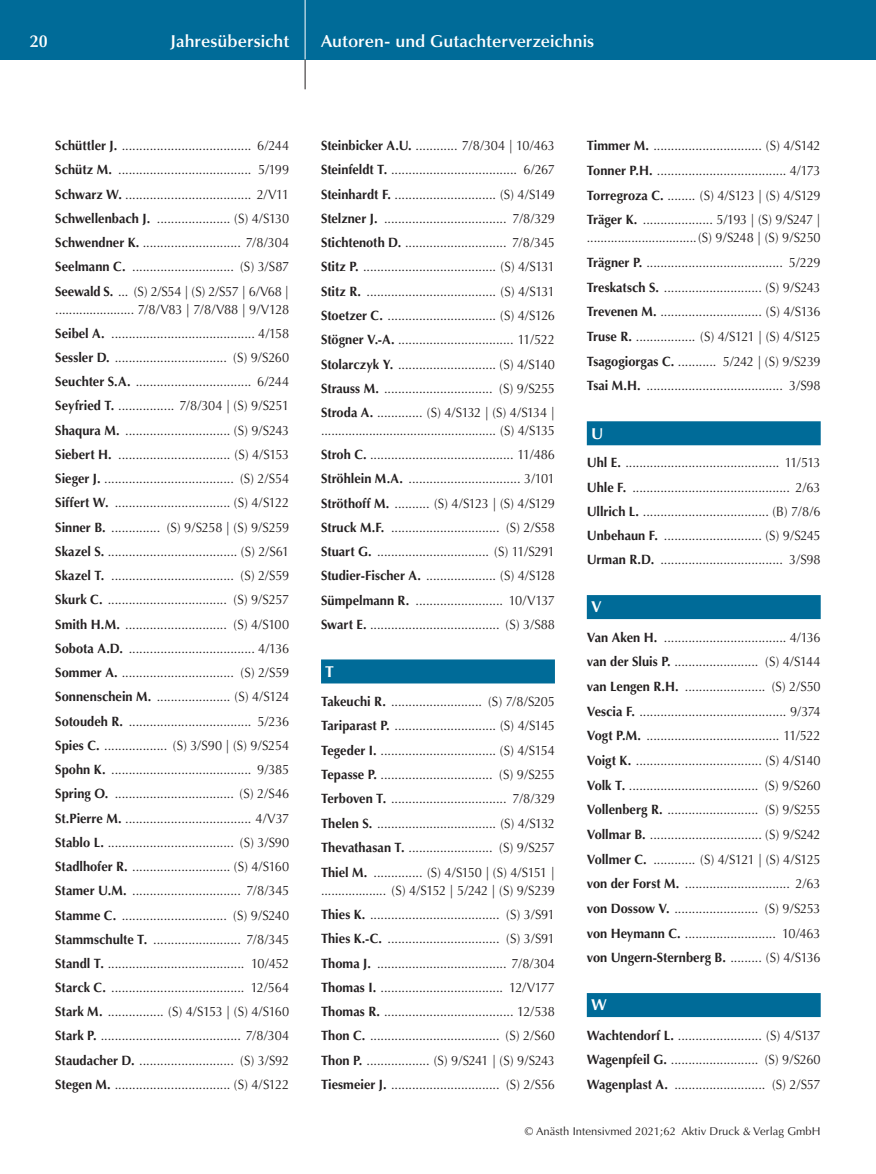
<style>
.page{position:relative;width:876px;height:1174px;background:#fff}
.page>*{position:absolute;margin:0;border:0;box-sizing:border-box;transform-origin:0 0}
.t1{font:600 17.25px "Optima";color:#fff}
.t2{font:700 15.75px "Optima";color:#fff}
.t3{font:13.5px/24.2px "Optima";letter-spacing:-.04em;color:#231f20;text-align:justify;scale:.93 1}
.t4{font:13.5px/24.6px "Optima";letter-spacing:-.04em;color:#231f20;text-align:justify;scale:.95 1}
.t5{font:11.25px "Optima";letter-spacing:.005em;color:#231f20}
.s1{font-weight:700}
</style>
<div class="page">
<div style="left:0;top:0;width:876px;height:60px;background:#006b98"></div>
<hr style="left:305px;top:0;width:1px;height:60px;background:#fff">
<svg style="left:305px;top:60px;width:1px;height:29px"></svg>
<div style="left:321px;top:659px;width:234px;height:24px;background:#006b98"></div>
<div style="left:587px;top:421px;width:234px;height:24px;background:#006b98"></div>
<div style="left:587px;top:595px;width:234px;height:24px;background:#006b98"></div>
<div style="left:587px;top:993px;width:234px;height:24px;background:#006b98"></div>
<p class="t1" style="left:30px;top:31px;width:20px">20</p>
<p class="t1" style="left:170px;top:31px;width:120px">Jahresübersicht</p>
<p class="t1" style="left:321px;top:31px;width:275px">Autoren- und Gutachterverzeichnis</p>
<p class="t4" style="left:55px;top:134px;width:248px"><span class="s1">Schüttler J.</span> ..................................... 6/244<br><span class="s1">Schütz M.</span> ...................................... 5/199<br><span class="s1">Schwarz W.</span> .................................... 2/V11<br><span class="s1">Schwellenbach J.</span> ..................... (S) 4/S130<br><span class="s1">Schwendner K.</span> ............................ 7/8/304<br><span class="s1">Seelmann C.</span> ............................. (S) 3/S87<br><span class="s1">Seewald S.</span> ... (S) 2/S54 | (S) 2/S57 | 6/V68 |</p>
<p class="t3" style="left:55px;top:297px;width:253px">....................... 7/8/V83 | 7/8/V88 | 9/V128<br><span class="s1">Seibel A.</span> ......................................... 4/158<br><span class="s1">Sessler D.</span> ................................ (S) 9/S260<br><span class="s1">Seuchter S.A.</span> ................................. 6/244<br><span class="s1">Seyfried T.</span> ................ 7/8/304 | (S) 9/S251<br><span class="s1">Shaqura M.</span> .............................. (S) 9/S243<br><span class="s1">Siebert H.</span> ................................ (S) 4/S153<br><span class="s1">Sieger J.</span> ..................................... (S) 2/S54<br><span class="s1">Siffert W.</span> ................................. (S) 4/S122<br><span class="s1">Sinner B.</span> .............. (S) 9/S258 | (S) 9/S259<br><span class="s1">Skazel S.</span> ..................................... (S) 2/S61<br><span class="s1">Skazel T.</span> ................................... (S) 2/S59<br><span class="s1">Skurk C.</span> .................................. (S) 9/S257<br><span class="s1">Smith H.M.</span> ............................. (S) 4/S100<br><span class="s1">Sobota A.D.</span> .................................... 4/136<br><span class="s1">Sommer A.</span> ................................ (S) 2/S59<br><span class="s1">Sonnenschein M.</span> ..................... (S) 4/S124<br><span class="s1">Sotoudeh R.</span> ................................... 5/236<br><span class="s1">Spies C.</span> .................. (S) 3/S90 | (S) 9/S254<br><span class="s1">Spohn K.</span> ........................................ 9/385<br><span class="s1">Spring O.</span> .................................. (S) 2/S46<br><span class="s1">St.Pierre M.</span> .................................... 4/V37<br><span class="s1">Stablo L.</span> .................................... (S) 3/S90<br><span class="s1">Stadlhofer R.</span> ............................ (S) 4/S160<br><span class="s1">Stamer U.M.</span> ............................... 7/8/345<br><span class="s1">Stamme C.</span> .............................. (S) 9/S240<br><span class="s1">Stammschulte T.</span> ......................... 7/8/345<br><span class="s1">Standl T.</span> ....................................... 10/452<br><span class="s1">Starck C.</span> ...................................... 12/564<br><span class="s1">Stark M.</span> ................ (S) 4/S153 | (S) 4/S160<br><span class="s1">Stark P.</span> ........................................ 7/8/304<br><span class="s1">Staudacher D.</span> ........................... (S) 3/S92<br><span class="s1">Stegen M.</span> ................................. (S) 4/S122</p>
<p class="t4" style="left:321px;top:134px;width:248px"><span class="s1">Steinbicker A.U.</span> ............ 7/8/304 | 10/463<br><span class="s1">Steinfeldt T.</span> .................................... 6/267<br><span class="s1">Steinhardt F.</span> ............................. (S) 4/S149<br><span class="s1">Stelzner J.</span> ................................... 7/8/329<br><span class="s1">Stichtenoth D.</span> ............................. 7/8/345<br><span class="s1">Stitz P.</span> ...................................... (S) 4/S131<br><span class="s1">Stitz R.</span> ..................................... (S) 4/S131<br><span class="s1">Stoetzer C.</span> ............................... (S) 4/S126<br><span class="s1">Stögner V.-A.</span> ................................. 11/522<br><span class="s1">Stolarczyk Y.</span> ............................ (S) 4/S140<br><span class="s1">Strauss M.</span> ............................... (S) 9/S255<br><span class="s1">Stroda A.</span> ............. (S) 4/S132 | (S) 4/S134 |</p>
<p class="t3" style="left:321px;top:418px;width:253px">................................................... (S) 4/S135<br><span class="s1">Stroh C.</span> ......................................... 11/486<br><span class="s1">Ströhlein M.A.</span> ................................ 3/101<br><span class="s1">Ströthoff M.</span> .......... (S) 4/S123 | (S) 4/S129<br><span class="s1">Struck M.F.</span> ............................... (S) 2/S58<br><span class="s1">Stuart G.</span> ................................ (S) 11/S291<br><span class="s1">Studier-Fischer A.</span> .................... (S) 4/S128<br><span class="s1">Sümpelmann R.</span> ......................... 10/V137<br><span class="s1">Swart E.</span> ..................................... (S) 3/S88</p>
<p class="t2" style="left:325px;top:662px;width:10px">T</p>
<p class="t4" style="left:321px;top:689px;width:248px"><span class="s1">Takeuchi R.</span> .......................... (S) 7/8/S205<br><span class="s1">Tariparast P.</span> ............................. (S) 4/S145<br><span class="s1">Tegeder I.</span> ................................. (S) 4/S154<br><span class="s1">Tepasse P.</span> ................................ (S) 9/S255<br><span class="s1">Terboven T.</span> ................................. 7/8/329<br><span class="s1">Thelen S.</span> .................................. (S) 4/S132<br><span class="s1">Thevathasan T.</span> ........................ (S) 9/S257<br><span class="s1">Thiel M.</span> .............. (S) 4/S150 | (S) 4/S151 |</p>
<p class="t3" style="left:321px;top:878px;width:253px">................... (S) 4/S152 | 5/242 | (S) 9/S239<br><span class="s1">Thies K.</span> ..................................... (S) 3/S91<br><span class="s1">Thies K.-C.</span> ................................ (S) 3/S91<br><span class="s1">Thoma J.</span> ..................................... 7/8/304<br><span class="s1">Thomas I.</span> ................................... 12/V177<br><span class="s1">Thomas R.</span> ..................................... 12/538<br><span class="s1">Thon C.</span> ..................................... (S) 2/S60<br><span class="s1">Thon P.</span> .................. (S) 9/S241 | (S) 9/S243<br><span class="s1">Tiesmeier J.</span> ............................... (S) 2/S56</p>
<p class="t4" style="left:587px;top:133px;width:248px"><span class="s1">Timmer M.</span> ............................... (S) 4/S142<br><span class="s1">Tonner P.H.</span> ..................................... 4/173<br><span class="s1">Torregroza C.</span> ........ (S) 4/S123 | (S) 4/S129<br><span class="s1">Träger K.</span> .................... 5/193 | (S) 9/S247 |</p>
<p class="t3" style="left:587px;top:226px;width:253px;line-height:24.6px">................................(S) 9/S248 | (S) 9/S250<br><span class="s1">Trägner P.</span> ....................................... 5/229<br><span class="s1">Treskatsch S.</span> ............................ (S) 9/S243<br><span class="s1">Trevenen M.</span> ............................. (S) 4/S136<br><span class="s1">Truse R.</span> ................. (S) 4/S121 | (S) 4/S125<br><span class="s1">Tsagogiorgas C.</span> ........... 5/242 | (S) 9/S239<br><span class="s1">Tsai M.H.</span> ....................................... 3/S98</p>
<p class="t2" style="left:591px;top:424px;width:14px">U</p>
<p class="t4" style="left:587px;top:451px;width:248px;line-height:24.2px"><span class="s1">Uhl E.</span> ............................................ 11/513<br><span class="s1">Uhle F.</span> ............................................. 2/63<br><span class="s1">Ullrich L.</span> .................................... (B) 7/8/6<br><span class="s1">Unbehaun F.</span> ............................ (S) 9/S245<br><span class="s1">Urman R.D.</span> ................................... 3/S98</p>
<p class="t2" style="left:591px;top:598px;width:12px">V</p>
<p class="t4" style="left:587px;top:625px;width:248px"><span class="s1">Van Aken H.</span> ................................... 4/136 <span class="s1">van der Sluis P.</span> ........................ (S) 4/S144 <span class="s1">van Lengen R.H.</span> ....................... (S) 2/S50<br><span class="s1">Vescia F.</span> .......................................... 9/374<br><span class="s1">Vogt P.M.</span> ...................................... 11/522<br><span class="s1">Voigt K.</span> .................................... (S) 4/S140<br><span class="s1">Volk T.</span> ..................................... (S) 9/S260<br><span class="s1">Vollenberg R.</span> .......................... (S) 9/S255<br><span class="s1">Vollmar B.</span> ................................ (S) 9/S242<br><span class="s1">Vollmer C.</span> ............ (S) 4/S121 | (S) 4/S125 <span class="s1">von der Forst M.</span> .............................. 2/63 <span class="s1">von Dossow V.</span> ........................ (S) 9/S253 <span class="s1">von Heymann C.</span> .......................... 10/463 <span class="s1">von Ungern-Sternberg B.</span> ......... (S) 4/S136</p>
<p class="t2" style="left:591px;top:995px;width:17px">W</p>
<p class="t4" style="left:587px;top:1023px;width:248px"><span class="s1">Wachtendorf L.</span> ........................ (S) 4/S137<br><span class="s1">Wagenpfeil G.</span> ......................... (S) 9/S260<br><span class="s1">Wagenplast A.</span> .......................... (S) 2/S57</p>
<p class="t5" style="left:525px;top:1125px;width:297px">© Anästh Intensivmed 2021;62 Aktiv Druck &amp; Verlag GmbH</p>
</div>
